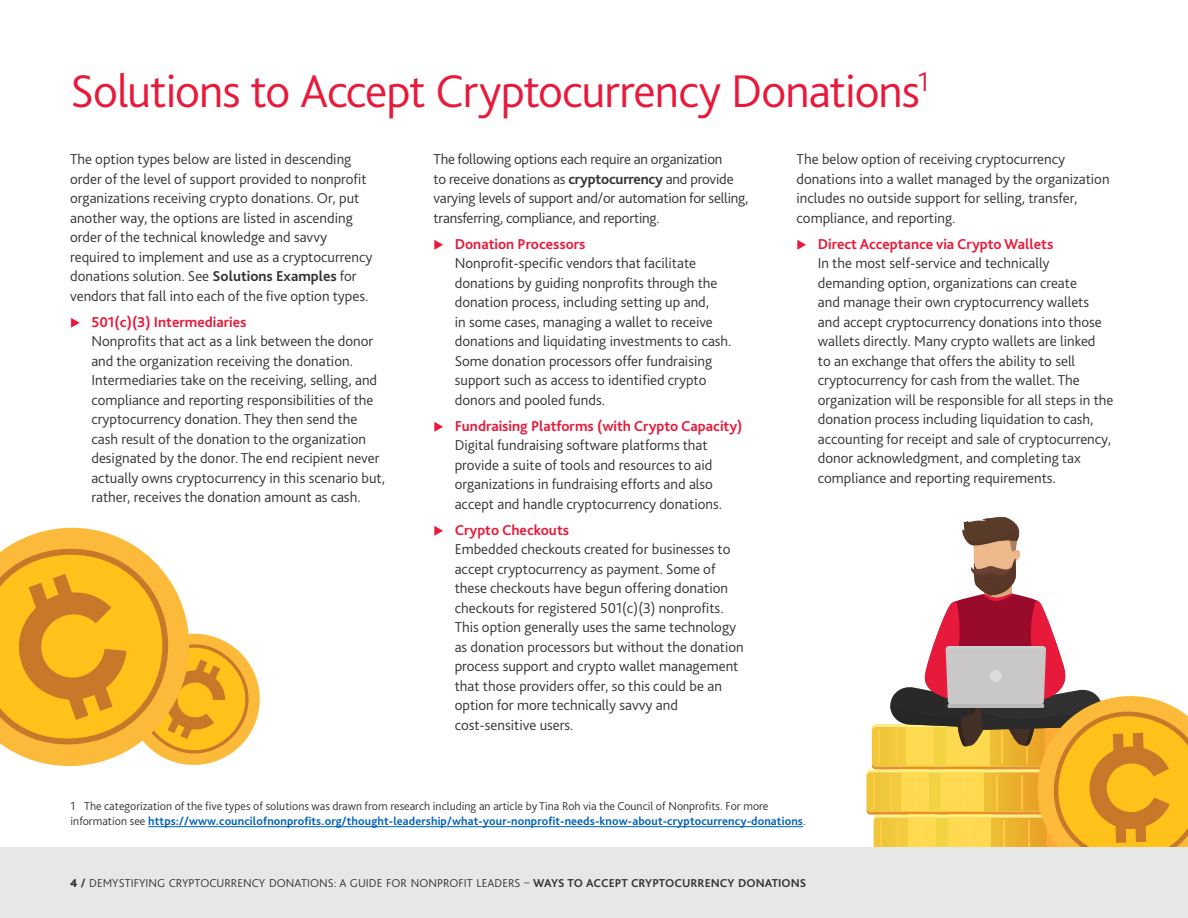
<style>
.page{position:relative;width:1188px;height:918px;background:#fff}
.page>*{position:absolute;margin:0;border:0;box-sizing:border-box;transform-origin:0 0}
.Red_Section_Head_2{font:300 48px "Bliss Pro";letter-spacing:-.02em;color:#e81a3b}
.Body_Bullets{font:300 15px/19.5px "Bliss Pro";color:#333}
.Body_copy{font:300 15px/19.5px "Bliss Pro";color:#333}
.footnote{font:300 12px/15px "Bliss Pro";color:#333}
.s1{font-weight:700}
.s2{font-weight:700;color:#e81a3b}
.s3{font-weight:700;color:#0062b8}
.s4{font-weight:800}
</style>
<div class="page">
<hr style="left:148px;top:826px;width:655px;height:1px;background:#0062b8">
<svg style="left:866px;top:517px;width:322px;height:330px"></svg>
<svg style="left:7px;top:527px;width:129px;height:20px;fill:#fcba3b"></svg>
<svg style="left:0;top:547px;width:260px;height:220px"></svg>
<div style="left:0;top:847px;width:1188px;height:71px;background:#e7e7e7"></div>
<p class="Red_Section_Head_2" style="left:71px;top:61px;width:860px">Solutions to Accept Cryptocurrency Donations<sup>1</sup></p>
<p class="Body_copy" style="left:70px;top:149px;width:304px">The option types below are listed in descending order of the level of support provided to nonprofit organizations receiving crypto donations. Or, put another way, the options are listed in ascending order of the technical knowledge and savvy required to implement and use as a cryptocurrency donations solution. See <span class="s1">Solutions Examples</span> for vendors that fall into each of the five option types.</p>
<p class="Body_Bullets" style="left:91px;top:312px;width:295px"><span class="s2">501(c)(3) Intermediaries<br></span>Nonprofits that act as a link between the donor and the organization receiving the donation.<br>Intermediaries take on the receiving, selling, and compliance and reporting responsibilities of the cryptocurrency donation. They then send the cash result of the donation to the organization designated by the donor. The end recipient never actually owns cryptocurrency in this scenario but, rather, receives the donation amount as cash.</p>
<p class="Body_copy" style="left:433px;top:149px;width:317px">The following options each require an organization<br>to receive donations as <span class="s1">cryptocurrency</span> and provide varying levels of support and/or automation for selling, transferring, compliance, and reporting.</p>
<p class="Body_Bullets" style="left:455px;top:234px;width:278px"><span class="s2">Donation Processors<br></span>Nonprofit-specific vendors that facilitate donations by guiding nonprofits through the donation process, including setting up and,<br>in some cases, managing a wallet to receive donations and liquidating investments to cash.<br>Some donation processors offer fundraising support such as access to identified crypto donors and pooled funds.</p>
<p class="Body_Bullets" style="left:455px;top:416px;width:289px"><span class="s2">Fundraising Platforms (with Crypto Capacity)<br></span>Digital fundraising software platforms that provide a suite of tools and resources to aid organizations in fundraising efforts and also accept and handle cryptocurrency donations.</p>
<p class="Body_Bullets" style="left:455px;top:519px;width:291px"><span class="s2">Crypto Checkouts<br></span>Embedded checkouts created for businesses to accept cryptocurrency as payment. Some of these checkouts have begun offering donation checkouts for registered 501(c)(3) nonprofits.<br>This option generally uses the same technology as donation processors but without the donation process support and crypto wallet management that those providers offer, so this could be an option for more technically savvy and cost-sensitive users.</p>
<p class="Body_copy" style="left:797px;top:149px;width:315px">The below option of receiving cryptocurrency donations into a wallet managed by the organization includes no outside support for selling, transfer, compliance, and reporting.</p>
<p class="Body_Bullets" style="left:818px;top:234px;width:297px"><span class="s2">Direct Acceptance via Crypto Wallets<br></span>In the most self-service and technically demanding option, organizations can create<br>and manage their own cryptocurrency wallets and accept cryptocurrency donations into those wallets directly. Many crypto wallets are linked<br>to an exchange that offers the ability to sell cryptocurrency for cash from the wallet. The organization will be responsible for all steps in the donation process including liquidation to cash, accounting for receipt and sale of cryptocurrency, donor acknowledgment, and completing tax compliance and reporting requirements.</p>
<p class="footnote" style="left:71px;top:798px;width:737px">1 The categorization of the five types of solutions was drawn from research including an article by Tina Roh via the Council of Nonprofits. For more information see <span class="s3">https://www.councilofnonprofits.org/thought-leadership/what-your-nonprofit-needs-know-about-cryptocurrency-donations</span>.</p>
<p class="footnote" style="left:70px;top:875px;width:738px"><span class="s4">4</span> <span class="s1">/</span> DEMYSTIFYING CRYPTOCURRENCY DONATIONS: A GUIDE FOR NONPROFIT LEADERS – <span class="s1">WAYS TO ACCEPT CRYPTOCURRENCY DONATIONS</span></p>
</div>
